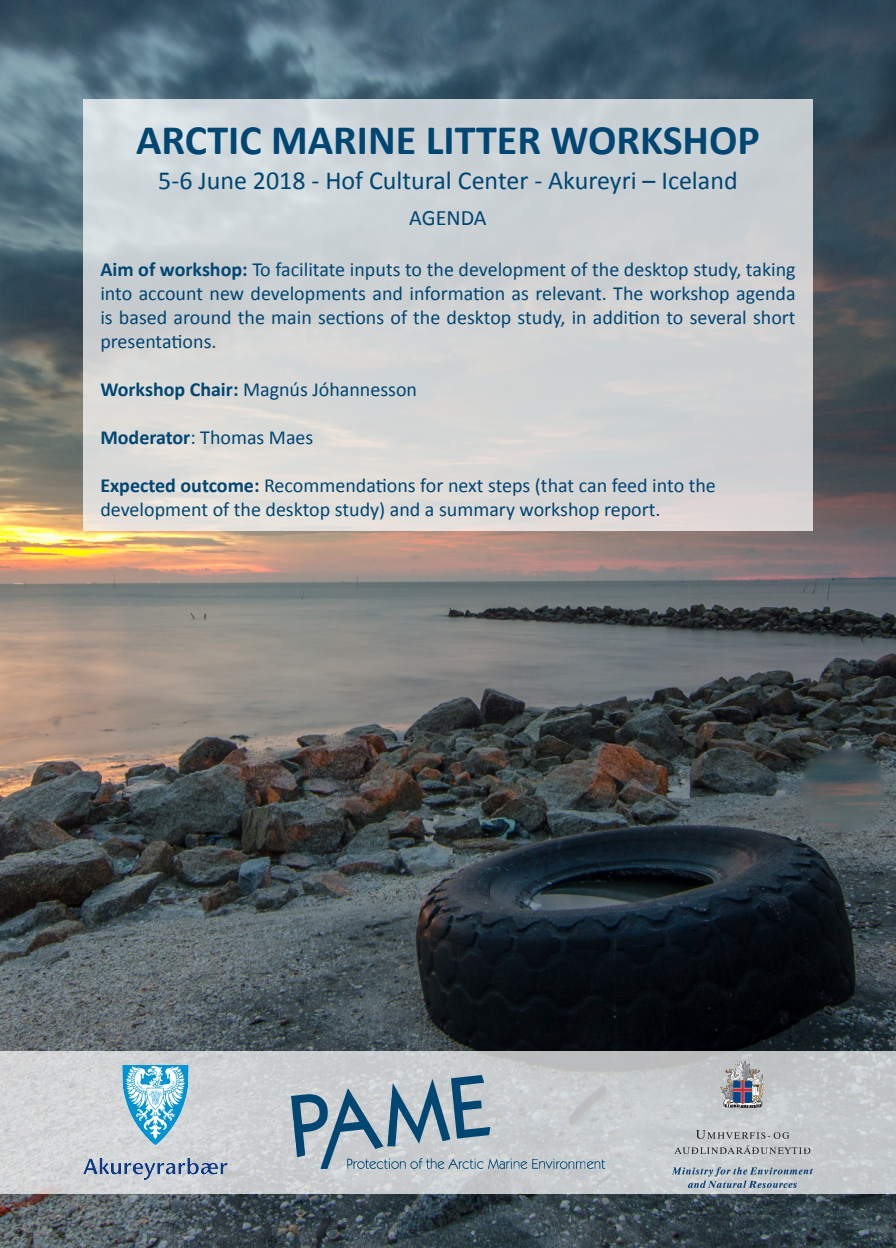
<style>
.page{position:relative;width:896px;height:1248px;background:#fff}
.page>*{position:absolute;margin:0;border:0;box-sizing:border-box;transform-origin:0 0}
.t1{font:700 42px "Calibri";color:#004672}
.t2{font:26px "Calibri";color:#004672}
.t3{font:22px "Calibri";color:#004672}
.t4{font:20px/24px "Calibri";color:#004672;text-align:justify}
.s1{font-weight:700}
</style>
<div class="page">
<img style="left:0;top:0;width:896px;height:1247px">
<svg style="left:83px;top:99px;width:730px;height:432px;background:#d1d4d5"></svg>
<svg style="left:0;top:1050px;width:896px;height:143px;background:#c7cacc"></svg>
<img style="left:83px;top:1065px;width:144px;height:113px">
<img style="left:672px;top:1061px;width:141px;height:125px">
<img style="left:292px;top:1075px;width:312px;height:93px">
<p class="t1" style="left:136px;top:113px;width:625px">ARCTIC MARINE LITTER WORKSHOP</p>
<p class="t2" style="left:158px;top:164px;width:581px">5-6 June 2018 - Hof Cultural Center - Akureyri – Iceland</p>
<p class="t3" style="left:409px;top:204px;width:79px">AGENDA</p>
<p class="t4" style="left:100px;top:257px;width:697px"><span class="s1">Aim of workshop:</span> To facilitate inputs to the development of the desktop study, taking into account new developments and information as relevant. The workshop agenda is based around the main sections of the desktop study, in addition to several short presentations.</p>
<p class="t4" style="left:100px;top:377px;width:318px"><span class="s1">Workshop Chair:</span> Magnús Jóhannesson</p>
<p class="t4" style="left:100px;top:425px;width:215px"><span class="s1">Moderator</span>: Thomas Maes</p>
<p class="t4" style="left:100px;top:473px;width:617px"><span class="s1">Expected outcome:</span> Recommendations for next steps (that can feed into the</p>
<p class="t4" style="left:100px;top:497px;width:562px">development of the desktop study) and a summary workshop report.</p>
</div>
